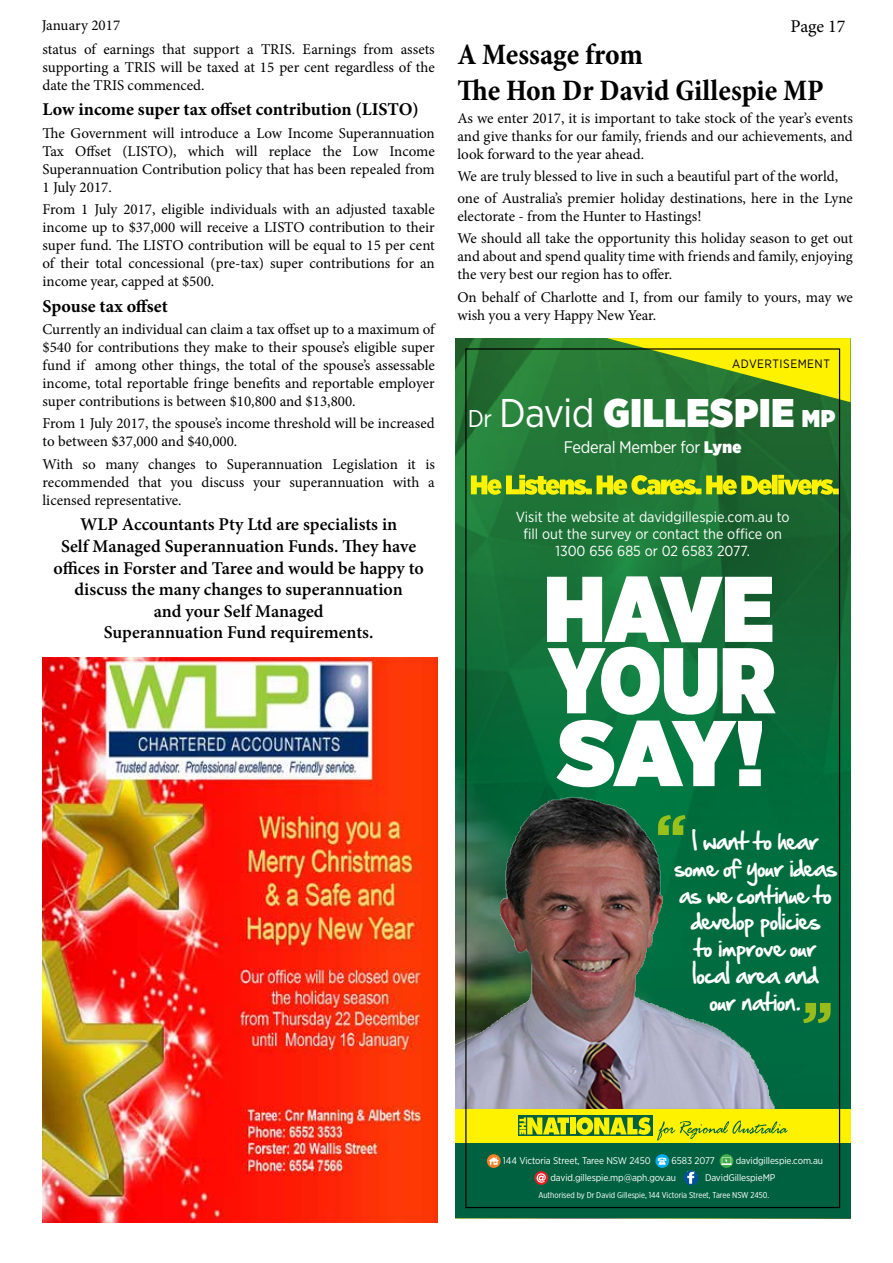
<style>
.page{position:relative;width:893px;height:1263px;background:#fff}
.page>*{position:absolute;margin:0;border:0;box-sizing:border-box;transform-origin:0 0}
.t1{font:900 40.05px "Gotham Narrow";letter-spacing:.02em;color:#fff}
.t2{font:700 condensed 30px/36px "Minion Pro";color:#000}
.t3{font:20.55px/26.7px "Hand Of Sean";color:#fff;text-align:center}
.t4{font:600 18px/21.6px "Minion Pro";letter-spacing:-.005em;color:#000;text-align:center}
.t5{font:700 18px "Minion Pro";color:#000}
.t6{font:18px "Minion Pro";letter-spacing:-.005em;color:#000}
.t7{font:16.8px "Gotham Narrow";letter-spacing:-.02em;color:#fff}
.t8{font:15px/18px "Minion Pro";color:#000;text-align:justify}
.t9{font:14.55px/17px "Gotham Narrow";color:#fff;text-align:center}
.t10{font:12.15px "Gotham Narrow";letter-spacing:.04em;color:#000}
.t11{font:9.75px "Gotham Narrow";letter-spacing:-.01em;color:#fff}
.t12{font:8.55px "Gotham X Narrow";color:#fff;scale:1.1 1}
.s1{font-weight:400;font-size:24.3px}
.s2{font-weight:400}
.s3{font-size:24.3px}
.s4{font-weight:900}
.s5{font-size:21.9px}
</style>
<div class="page">
<img style="left:455px;top:338px;width:395px;height:453px">
<img style="left:455px;top:338px;width:126px;height:76px">
<svg style="left:607px;top:338px;width:243px;height:64px;background:#8daf1a"></svg>
<div style="left:455px;top:1142px;width:395px;height:76px;background:#006141"></div>
<div style="left:487px;top:1154px;width:14px;height:14px;background:#f58025;border-radius:50%"></div>
<svg style="left:489px;top:1157px;width:10px;height:8px"></svg>
<svg style="left:655px;top:1154px;width:14px;height:14px"></svg>
<svg style="left:658px;top:1158px;width:8px;height:7px"></svg>
<div style="left:720px;top:1154px;width:13px;height:14px;background:#41ad49;border-radius:50%"></div>
<svg style="left:721px;top:1157px;width:11px;height:8px"></svg>
<svg style="left:534px;top:1171px;width:14px;height:14px"></svg>
<svg style="left:537px;top:1173px;width:9px;height:10px"></svg>
<svg style="left:684px;top:1170px;width:14px;height:15px"></svg>
<svg style="left:471px;top:475px;width:367px;height:20px;background:#9fbb16"></svg>
<svg style="left:547px;top:576px;width:229px;height:211px"></svg>
<img style="left:455px;top:791px;width:395px;height:366px">
<svg style="left:803px;top:1003px;width:28px;height:20px"></svg>
<div style="left:455px;top:1109px;width:395px;height:33px;background:#fff200"></div>
<svg style="left:658px;top:815px;width:27px;height:20px"></svg>
<svg style="left:518px;top:1115px;width:134px;height:21px"></svg>
<div style="left:570px;top:1117px;width:5px;height:17px;background:#fff200"></div>
<svg style="left:576px;top:1117px;width:75px;height:18px"></svg>
<svg style="left:519px;top:1117px;width:50px;height:17px"></svg>
<svg style="left:657px;top:1120px;width:130px;height:21px"></svg>
<img style="left:43px;top:657px;width:395px;height:565px">
<p class="t8" style="left:42px;top:16px;width:80px">January 2017</p>
<p class="t6" style="left:791px;top:14px;width:56px">Page 17</p>
<p class="t8" style="left:43px;top:40px;width:394px">status of earnings that support a TRIS. Earnings from assets supporting a TRIS will be taxed at 15 per cent regardless of the date the TRIS commenced.</p>
<p class="t5" style="left:43px;top:97px;width:378px">Low income super tax offset contribution (LISTO)</p>
<p class="t8" style="left:43px;top:124px;width:394px">The Government will introduce a Low Income Superannuation Tax Offset (LISTO), which will replace the Low Income Superannuation Contribution policy that has been repealed from 1 July 2017.</p>
<p class="t8" style="left:43px;top:200px;width:394px">From 1 July 2017, eligible individuals with an adjusted taxable income up to $37,000 will receive a LISTO contribution to their super fund. The LISTO contribution will be equal to 15 per cent of their total concessional (pre-tax) super contributions for an income year, capped at $500.</p>
<p class="t5" style="left:43px;top:293px;width:127px">Spouse tax offset</p>
<p class="t8" style="left:43px;top:320px;width:394px">Currently an individual can claim a tax offset up to a maximum of $540 for contributions they make to their spouse’s eligible super fund if among other things, the total of the spouse’s assessable income, total reportable fringe benefits and reportable employer super contributions is between $10,800 and $13,800.</p>
<p class="t8" style="left:43px;top:415px;width:394px">From 1 July 2017, the spouse’s income threshold will be increased to between $37,000 and $40,000.</p>
<p class="t8" style="left:43px;top:455px;width:394px">With so many changes to Superannuation Legislation it is recommended that you discuss your superannuation with a licensed representative.</p>
<p class="t4" style="left:54px;top:514px;width:372px">WLP Accountants Pty Ltd are specialists in<br>Self Managed Superannuation Funds. They have offices in Forster and Taree and would be happy to discuss the many changes to superannuation<br>and your Self Managed<br>Superannuation Fund requirements.</p>
<h2 class="t2" style="left:457px;top:37px;width:368px">A Message from<br>The Hon Dr David Gillespie MP</h2>
<p class="t8" style="left:457px;top:109px;width:397px">As we enter 2017, it is important to take stock of the year’s events and give thanks for our family, friends and our achievements, and look forward to the year ahead.</p>
<p class="t8" style="left:457px;top:165px;width:397px;line-height:22.2px">We are truly blessed to live in such a beautiful part of the world, one of Australia’s premier holiday destinations, here in the Lyne</p>
<p class="t8" style="left:457px;top:205px;width:397px;line-height:22.2px">electorate - from the Hunter to Hastings!<br>We should all take the opportunity this holiday season to get out</p>
<p class="t8" style="left:457px;top:248px;width:397px">and about and spend quality time with friends and family, enjoying the very best our region has to offer.</p>
<p class="t8" style="left:457px;top:288px;width:397px">On behalf of Charlotte and I, from our family to yours, may we wish you a very Happy New Year.</p>
<p class="t10" style="left:732px;top:356px;width:99px">ADVERTISEMENT</p>
<h1 class="t1" style="left:468px;top:386px;width:369px"><span class="s1">Dr</span> <span class="s2">David</span> GILLESPIE <span class="s3">MP</span></h1>
<p class="t7" style="left:564px;top:436px;width:179px">Federal Member for <span class="s4">Lyne</span></p>
<p class="t9" style="left:516px;top:508px;width:275px">Visit the website at davidgillespie.com.au to fill out the survey or contact the office on<br>1300 656 685 or 02 6583 2077.</p>
<h3 class="t3" style="left:674px;top:828px;width:164px">I want to hear some of your ideas as we continue to develop policies<br>to improve our local area and<br>our nation<span class="s5">.</span></h3>
<p class="t11" style="left:503px;top:1155px;width:149px">144 Victoria Street, Taree NSW 2450</p>
<p class="t11" style="left:671px;top:1155px;width:45px">6583 2077</p>
<p class="t11" style="left:736px;top:1155px;width:89px">davidgillespie.com.au</p>
<p class="t11" style="left:550px;top:1172px;width:127px">david.gillespie.mp@aph.gov.au</p>
<p class="t11" style="left:705px;top:1172px;width:72px">DavidGillespieMP</p>
<p class="t12" style="left:538px;top:1189px;width:211px">Authorised by Dr David Gillespie, 144 Victoria Street, Taree NSW 2450.</p>
</div>
